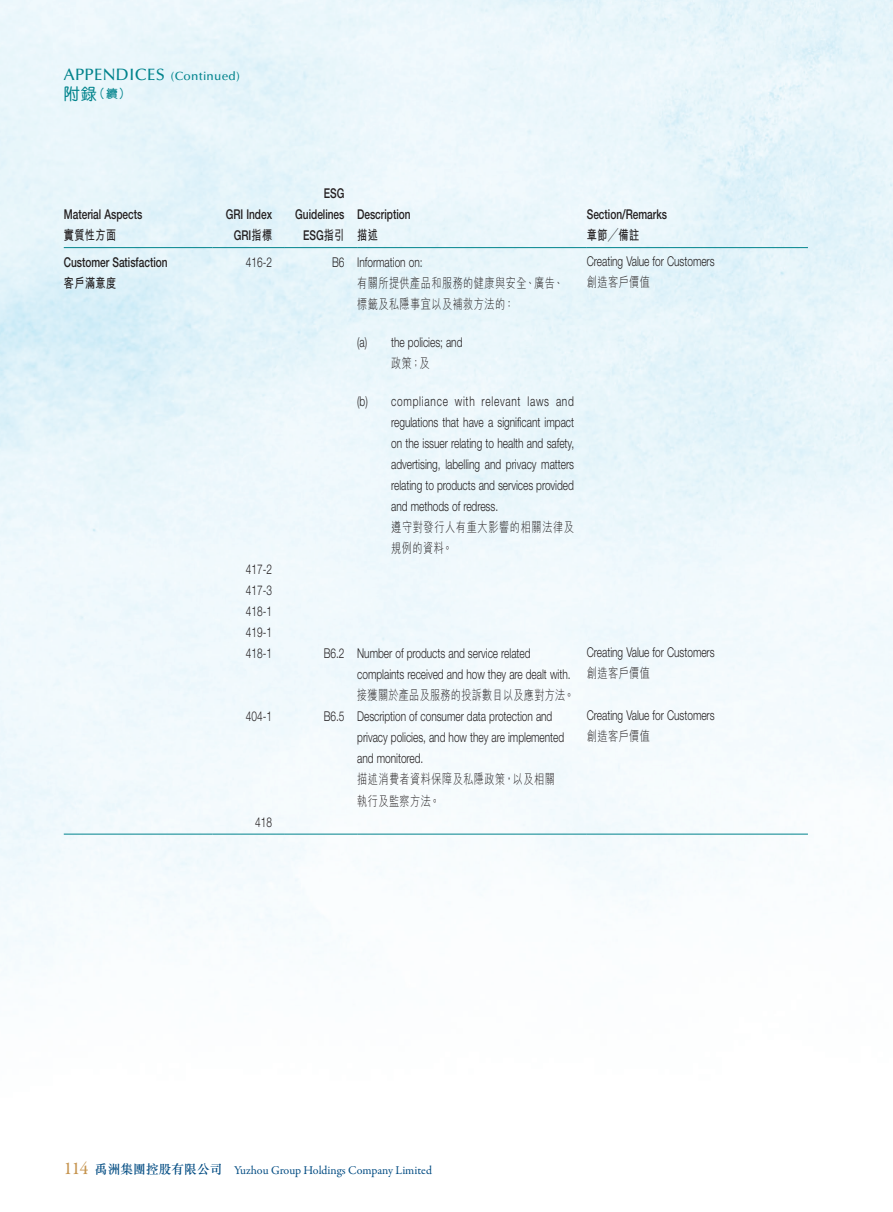
<style>
.page{position:relative;width:893px;height:1212px;background:#fff}
.page>*{position:absolute;margin:0;border:0;box-sizing:border-box;transform-origin:0 0}
.t1{font:300 13.5px/21px "Helvetica Neue LT Std";color:#231f20;text-align:justify;scale:.75 1}
.t2{font:300 13.5px/21px "M Hei HK";letter-spacing:.05em;color:#231f20;scale:.75 1}
.t3{font:500 13.5px/21px "Helvetica Neue LT Std";color:#231f20;scale:.75 1}
.t4{font:700 13.5px "M Hei HK";letter-spacing:.05em;color:#231f20;scale:.75 1}
.t5{font:300 13.5px "M Hei HK";letter-spacing:.03em;color:#231f20;scale:.75 1}
.t6{font:12px "Garamond Premr Pro";letter-spacing:-.005em;color:#004b82}
.t7{font:500 12px "Optima LT Std";letter-spacing:.02em;color:#00838c}
.t8{font:500 12px "M Yuen HK";color:#00838c}
.s1{font-size:16.5px}
.s2{font-family:"M Hei HK";font-weight:700}
.s3{font-family:"Helvetica Neue LT Std";font-weight:500}
.s4{font-weight:500;font-size:18px;color:#c5934d}
.s5{font-family:"M Sung HK";font-weight:500;font-size:12.75px}
</style>
<div class="page">
<hr style="left:64px;top:247px;width:149px;height:1px;background:#00838c">
<hr style="left:213px;top:247px;width:72px;height:1px;background:#00838c">
<hr style="left:285px;top:247px;width:72px;height:1px;background:#00838c">
<hr style="left:357px;top:247px;width:230px;height:1px;background:#00838c">
<hr style="left:587px;top:247px;width:221px;height:1px;background:#00838c">
<hr style="left:64px;top:834px;width:149px;height:1px;background:#00838c">
<hr style="left:213px;top:834px;width:72px;height:1px;background:#00838c">
<hr style="left:285px;top:834px;width:72px;height:1px;background:#00838c">
<hr style="left:357px;top:834px;width:230px;height:1px;background:#00838c">
<hr style="left:587px;top:834px;width:221px;height:1px;background:#00838c">
<p class="t7" style="left:64px;top:69px;width:178px"><span class="s1">APPENDICES</span> (Continued)</p>
<p class="t8" style="left:64px;top:87px;width:68px"><span class="s1">附錄</span>（續）</p>
<p class="t3" style="left:64px;top:203px;width:106px">Material Aspects</p>
<p class="t3" style="left:226px;top:203px;width:63px">GRI Index</p>
<p class="t3" style="left:295px;top:182px;width:155px;text-indent:29px">ESG<br>Guidelines Description</p>
<p class="t3" style="left:587px;top:203px;width:108px">Section/Remarks</p>
<p class="t4" style="left:64px;top:225px;width:72px">實質性方面</p>
<p class="t3" style="left:234px;top:224px;width:53px">GRI<span class="s2">指標</span></p>
<p class="t4" style="left:303px;top:225px;width:101px"><span class="s3">ESG</span>指引 描述</p>
<p class="t4" style="left:587px;top:225px;width:72px">章節╱備註</p>
<p class="t3" style="left:64px;top:252px;width:140px">Customer Satisfaction</p>
<p class="t4" style="left:64px;top:273px;width:72px">客戶滿意度</p>
<p class="t1" style="left:587px;top:250px;width:172px">Creating Value for Customers</p>
<p class="t2" style="left:587px;top:271px;width:86px">創造客戶價值</p>
<p class="t1" style="left:246px;top:252px;width:36px">416-2</p>
<p class="t1" style="left:332px;top:252px;width:122px">B6 Information on:</p>
<p class="t2" style="left:357px;top:273px;width:277px">有關所提供產品和服務的健康與安全、廣告、標籤及私隱事宜以及補救方法的：</p>
<p class="t1" style="left:357px;top:332px;width:142px">(a) the policies; and</p>
<p class="t2" style="left:391px;top:353px;width:53px">政策；及</p>
<p class="t1" style="left:391px;top:391px;width:245px;text-indent:-34px">(b) compliance with relevant laws and regulations that have a significant impact on the issuer relating to health and safety, advertising, labelling and privacy matters relating to products and services provided and methods of redress.</p>
<p class="t2" style="left:391px;top:517px;width:245px">遵守對發行人有重大影響的相關法律及規例的資料。</p>
<p class="t1" style="left:246px;top:559px;width:36px">417-2<br>417-3<br>418-1<br>419-1<br>418-1</p>
<p class="t1" style="left:357px;top:643px;width:286px;text-indent:-34px">B6.2 Number of products and service related complaints received and how they are dealt with.</p>
<p class="t5" style="left:357px;top:688px;width:291px">接獲關於產品及服務的投訴數目以及應對方法。</p>
<p class="t1" style="left:246px;top:706px;width:36px">404-1</p>
<p class="t1" style="left:357px;top:706px;width:278px;text-align:left;text-indent:-34px">B6.5 Description of consumer data protection and privacy policies, and how they are implemented and monitored.</p>
<p class="t2" style="left:357px;top:769px;width:265px">描述消費者資料保障及私隱政策，以及相關執行及監察方法。</p>
<p class="t1" style="left:255px;top:811px;width:24px">418</p>
<p class="t1" style="left:587px;top:641px;width:172px">Creating Value for Customers</p>
<p class="t2" style="left:587px;top:662px;width:86px">創造客戶價值</p>
<p class="t1" style="left:587px;top:704px;width:172px">Creating Value for Customers</p>
<p class="t2" style="left:587px;top:725px;width:86px">創造客戶價值</p>
<p class="t6" style="left:64px;top:1163px;width:370px"><span class="s4">114</span> <span class="s5">禹洲集團控股有限公司</span> Yuzhou Group Holdings Company Limited</p>
</div>
